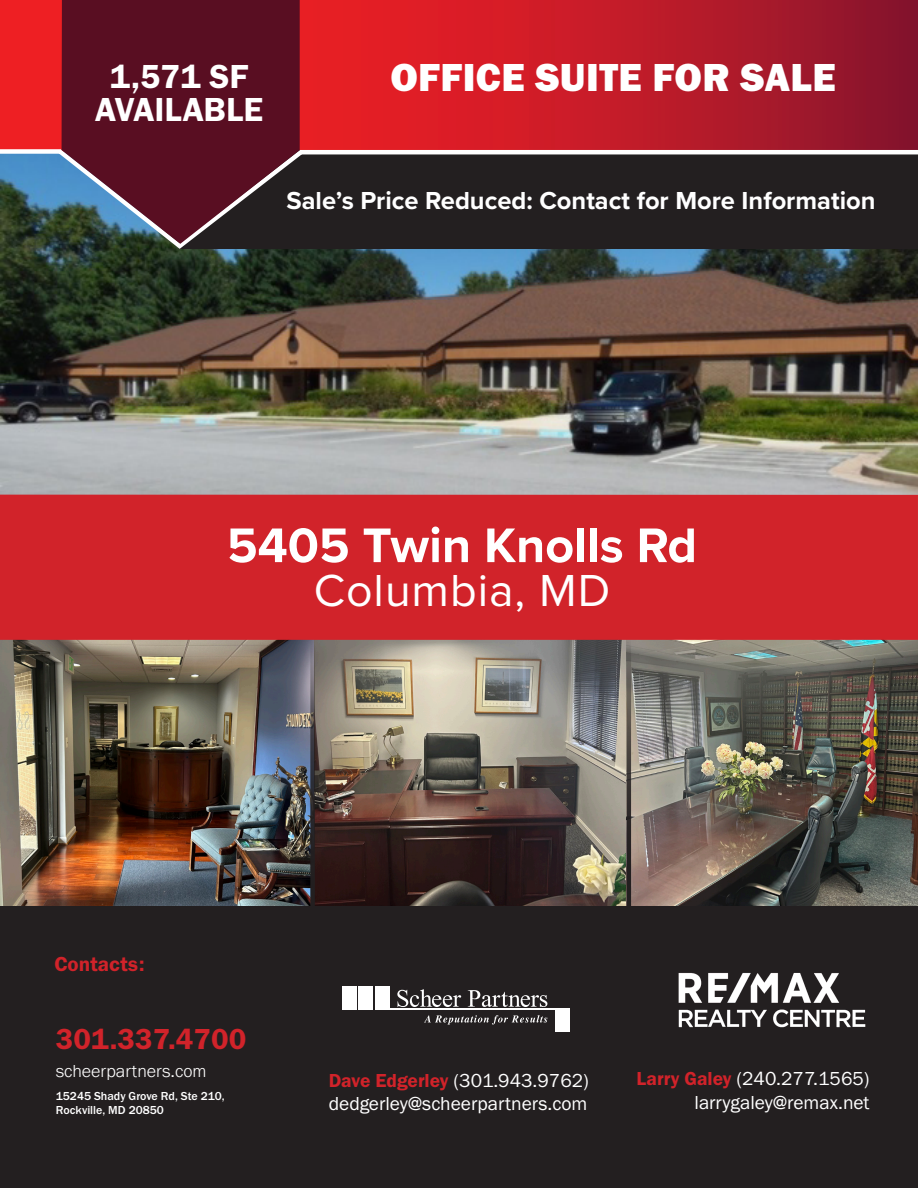
<style>
.page{position:relative;width:918px;height:1188px;background:#fff}
.page>*{position:absolute;margin:0;border:0;box-sizing:border-box;transform-origin:0 0}
.t1{font:700 50.4px "Proxima Nova";color:#fff}
.t2{font:46.5px "Proxima Nova";letter-spacing:.02em;color:#fff}
.t3{font:40.5px "Franklin Gothic URW Hea";letter-spacing:.01em;color:#fff}
.t4{font:34.5px "Franklin Gothic URW Dem";color:#fff}
.t5{font:30px "Franklin Gothic URW Dem";color:#d1232a}
.t6{font:700 25.5px "Proxima Nova";color:#fff}
.t7{font:21px "Franklin Gothic URW Dem";letter-spacing:.005em;color:#d1232a}
.t8{font:19.5px "Franklin Gothic URW Boo";color:#fff}
.t9{font:300 18px "Franklin Gothic URW";color:#fff}
.t10{font:500 12px "Franklin Gothic URW";color:#fff}
.s1{font-family:"Franklin Gothic URW Dem";color:#d1232a}
</style>
<div class="page">
<img style="left:0;top:252px;width:918px;height:243px">
<svg style="left:0;top:0;width:918px;height:147px;background:#c41b27"></svg>
<div style="left:1px;top:899px;width:916px;height:288px;background:#231f20"></div>
<svg style="left:397px;top:989px;width:64px;height:18px"></svg>
<svg style="left:468px;top:990px;width:79px;height:17px"></svg>
<div style="left:359px;top:987px;width:14px;height:23px;background:#fff"></div>
<div style="left:375px;top:987px;width:14px;height:23px;background:#fff"></div>
<div style="left:343px;top:987px;width:14px;height:23px;background:#fff"></div>
<svg style="left:424px;top:1015px;width:123px;height:10px"></svg>
<div style="left:556px;top:1009px;width:14px;height:22px;background:#fff"></div>
<hr style="left:389px;top:1009px;width:181px;height:1px;background:#fff">
<img style="left:678px;top:972px;width:188px;height:56px">
<img style="left:0;top:640px;width:918px;height:266px">
<div style="left:0;top:495px;width:918px;height:145px;background:#d1232a"></div>
<svg style="left:0;top:147px;width:918px;height:105px;background:#333032"></svg>
<svg style="left:62px;top:0;width:238px;height:244px;background:#551d2f"></svg>
<svg style="left:310px;top:640px;width:5px;height:266px"></svg>
<svg style="left:627px;top:640px;width:4px;height:266px"></svg>
<p class="t4" style="left:110px;top:55px;width:140px">1,571 SF</p>
<p class="t3" style="left:390px;top:51px;width:447px">OFFICE SUITE FOR SALE</p>
<p class="t4" style="left:95px;top:88px;width:169px">AVAILABLE</p>
<p class="t6" style="left:286px;top:182px;width:591px">Sale’s Price Reduced: Contact for More Information</p>
<p class="t1" style="left:227px;top:508px;width:472px">5405 Twin Knolls Rd</p>
<p class="t2" style="left:314px;top:556px;width:298px">Columbia, MD</p>
<p class="t7" style="left:54px;top:951px;width:92px">Contacts:</p>
<p class="t5" style="left:56px;top:1021px;width:192px">301.337.4700</p>
<p class="t9" style="left:56px;top:1059px;width:152px">scheerpartners.com</p>
<p class="t10" style="left:56px;top:1089px;width:170px">15245 Shady Grove Rd, Ste 210,</p>
<p class="t10" style="left:56px;top:1103px;width:110px">Rockville, MD 20850</p>
<p class="t8" style="left:329px;top:1068px;width:262px"><span class="s1">Dave Edgerley</span> (301.943.9762)</p>
<p class="t8" style="left:329px;top:1092px;width:260px">dedgerley@scheerpartners.com</p>
<p class="t8" style="left:637px;top:1067px;width:235px"><span class="s1">Larry Galey</span> (240.277.1565)</p>
<p class="t8" style="left:695px;top:1090px;width:177px">larrygaley@remax.net</p>
</div>
